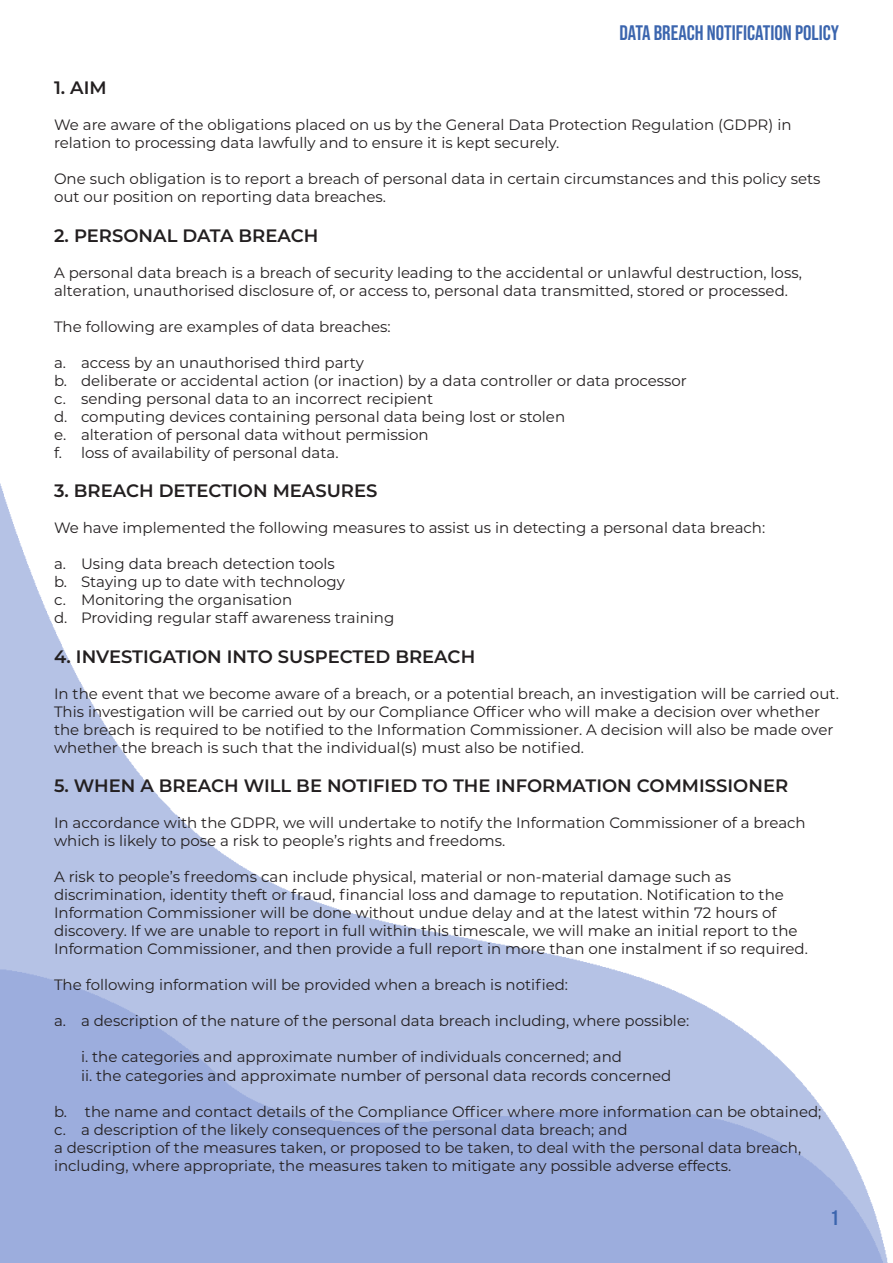
<style>
.page{position:relative;width:893px;height:1263px;background:#fff}
.page>*{position:absolute;margin:0;border:0;box-sizing:border-box;transform-origin:0 0}
.t1{font:21px "Bebas Neue";color:#3b65ae}
.t2{font:600 18px "Montserrat";color:#231f20}
.t3{font:15px/18px "Montserrat";color:#231f20}
</style>
<div class="page">
<p class="t1" style="left:619px;top:21px;width:221px">DATA BREACH NOTIFICATION POLICY</p>
<p class="t2" style="left:54px;top:75px;width:54px">1. AIM</p>
<p class="t3" style="left:54px;top:115px;width:739px">We are aware of the obligations placed on us by the General Data Protection Regulation (GDPR) in relation to processing data lawfully and to ensure it is kept securely.</p>
<p class="t3" style="left:54px;top:169px;width:768px">One such obligation is to report a breach of personal data in certain circumstances and this policy sets out our position on reporting data breaches.</p>
<p class="t2" style="left:54px;top:222px;width:266px">2. PERSONAL DATA BREACH</p>
<p class="t3" style="left:54px;top:263px;width:749px">A personal data breach is a breach of security leading to the accidental or unlawful destruction, loss, alteration, unauthorised disclosure of, or access to, personal data transmitted, stored or processed.</p>
<p class="t3" style="left:54px;top:317px;width:338px">The following are examples of data breaches:</p>
<p class="t3" style="left:54px;top:353px;width:311px">a. access by an unauthorised third party</p>
<p class="t3" style="left:54px;top:371px;width:634px">b. deliberate or accidental action (or inaction) by a data controller or data processor</p>
<p class="t3" style="left:54px;top:389px;width:381px">c. sending personal data to an incorrect recipient</p>
<p class="t3" style="left:54px;top:407px;width:513px">d. computing devices containing personal data being lost or stolen</p>
<p class="t3" style="left:54px;top:425px;width:376px">e. alteration of personal data without permission</p>
<p class="t3" style="left:54px;top:443px;width:286px">f. loss of availability of personal data.</p>
<p class="t2" style="left:54px;top:478px;width:325px">3. BREACH DETECTION MEASURES</p>
<p class="t3" style="left:54px;top:518px;width:713px">We have implemented the following measures to assist us in detecting a personal data breach:</p>
<p class="t3" style="left:54px;top:554px;width:282px">a. Using data breach detection tools</p>
<p class="t3" style="left:54px;top:572px;width:292px">b. Staying up to date with technology</p>
<p class="t3" style="left:54px;top:590px;width:240px">c. Monitoring the organisation</p>
<p class="t3" style="left:54px;top:608px;width:342px">d. Providing regular staff awareness training</p>
<p class="t2" style="left:54px;top:644px;width:423px">4. INVESTIGATION INTO SUSPECTED BREACH</p>
<p class="t3" style="left:54px;top:684px;width:786px">In the event that we become aware of a breach, or a potential breach, an investigation will be carried out.<br>This investigation will be carried out by our Compliance Officer who will make a decision over whether the breach is required to be notified to the Information Commissioner. A decision will also be made over whether the breach is such that the individual(s) must also be notified.</p>
<p class="t2" style="left:54px;top:773px;width:736px">5. WHEN A BREACH WILL BE NOTIFIED TO THE INFORMATION COMMISSIONER</p>
<p class="t3" style="left:54px;top:814px;width:753px">In accordance with the GDPR, we will undertake to notify the Information Commissioner of a breach which is likely to pose a risk to people’s rights and freedoms.</p>
<p class="t3" style="left:54px;top:868px;width:755px">A risk to people’s freedoms can include physical, material or non-material damage such as discrimination, identity theft or fraud, financial loss and damage to reputation. Notification to the Information Commissioner will be done without undue delay and at the latest within 72 hours of discovery. If we are unable to report in full within this timescale, we will make an initial report to the Information Commissioner, and then provide a full report in more than one instalment if so required.</p>
<p class="t3" style="left:54px;top:976px;width:516px">The following information will be provided when a breach is notified:</p>
<p class="t3" style="left:54px;top:1012px;width:637px">a. a description of the nature of the personal data breach including, where possible:</p>
<p class="t3" style="left:81px;top:1048px;width:592px">i. the categories and approximate number of individuals concerned; and<br>ii. the categories and approximate number of personal data records concerned</p>
<p class="t3" style="left:54px;top:1102px;width:769px">b. the name and contact details of the Compliance Officer where more information can be obtained;</p>
<p class="t3" style="left:54px;top:1120px;width:575px">c. a description of the likely consequences of the personal data breach; and</p>
<p class="t3" style="left:54px;top:1138px;width:749px">a description of the measures taken, or proposed to be taken, to deal with the personal data breach, including, where appropriate, the measures taken to mitigate any possible adverse effects.</p>
<p class="t1" style="left:831px;top:1205px;width:10px">1</p>
</div>
